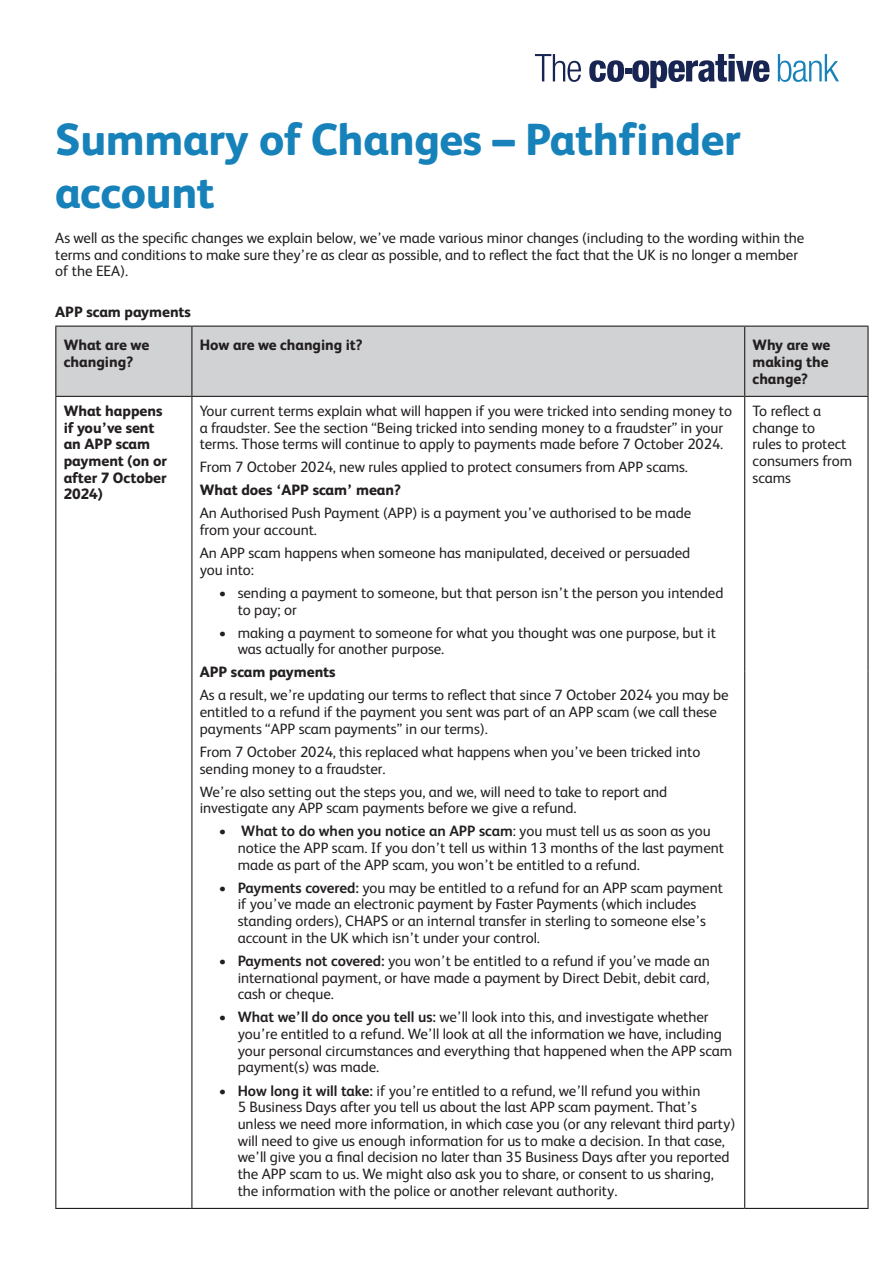
<style>
.page{position:relative;width:893px;height:1263px;background:#fff}
.page>*{position:absolute;margin:0;border:0;box-sizing:border-box;transform-origin:0 0}
.t1{font:800 45px/52.5px "Coop Bank";letter-spacing:-.01em;color:#1782ba}
.Legal_Wording_Para{font:15px/16.6px "Coop Bank";letter-spacing:-.005em;color:#231f20}
.Legal_Wording_Para-2{font:800 15px/16.6px "Coop Bank";letter-spacing:-.005em;color:#231f20}
.s1{font-weight:700}
</style>
<div class="page">
<div style="left:56px;top:327px;width:811px;height:69px;background:#d1d2d4"></div>
<svg style="left:192px;top:397px;width:675px;height:811px"></svg>
<hr style="left:55px;top:327px;width:1px;height:69px;background:#231f20">
<hr style="left:191px;top:327px;width:1px;height:69px;background:#231f20">
<hr style="left:744px;top:327px;width:1px;height:69px;background:#231f20">
<hr style="left:867px;top:327px;width:2px;height:69px;background:#231f20">
<hr style="left:55px;top:396px;width:137px;height:1px;background:#231f20">
<hr style="left:55px;top:397px;width:1px;height:274px;background:#231f20">
<hr style="left:192px;top:396px;width:553px;height:1px;background:#231f20">
<hr style="left:191px;top:397px;width:1px;height:274px;background:#231f20">
<hr style="left:745px;top:396px;width:124px;height:1px;background:#231f20">
<hr style="left:744px;top:397px;width:1px;height:274px;background:#231f20">
<hr style="left:867px;top:397px;width:2px;height:274px;background:#231f20">
<hr style="left:55px;top:671px;width:1px;height:537px;background:#231f20">
<hr style="left:191px;top:671px;width:1px;height:537px;background:#231f20">
<hr style="left:744px;top:671px;width:1px;height:537px;background:#231f20">
<hr style="left:867px;top:671px;width:2px;height:537px;background:#231f20">
<hr style="left:55px;top:1208px;width:137px;height:1px;background:#231f20">
<hr style="left:192px;top:1208px;width:553px;height:1px;background:#231f20">
<hr style="left:745px;top:1208px;width:124px;height:1px;background:#231f20">
<hr style="left:55px;top:326px;width:137px;height:1px;background:#231f20">
<hr style="left:192px;top:326px;width:553px;height:1px;background:#231f20">
<hr style="left:745px;top:326px;width:124px;height:1px;background:#231f20">
<svg style="left:535px;top:54px;width:46px;height:28px"></svg>
<svg style="left:589px;top:54px;width:180px;height:34px"></svg>
<svg style="left:778px;top:54px;width:61px;height:28px"></svg>
<p class="t1" style="left:55px;top:111px;width:687px">Summary of Changes – Pathfinder account</p>
<p class="Legal_Wording_Para" style="left:55px;top:229px;width:751px">As well as the specific changes we explain below, we’ve made various minor changes (including to the wording within the terms and conditions to make sure they’re as clear as possible, and to reflect the fact that the UK is no longer a member of the EEA).</p>
<p class="Legal_Wording_Para-2" style="left:55px;top:303px;width:137px">APP scam payments</p>
<p class="Legal_Wording_Para-2" style="left:64px;top:336px;width:87px">What are we changing?</p>
<p class="Legal_Wording_Para-2" style="left:200px;top:336px;width:164px">How are we changing it?</p>
<p class="Legal_Wording_Para-2" style="left:753px;top:336px;width:79px;text-align:justify">Why are we making the change?</p>
<p class="Legal_Wording_Para-2" style="left:64px;top:402px;width:105px">What happens if you’ve sent an APP scam payment (on or after 7 October<br>2024)</p>
<p class="Legal_Wording_Para" style="left:200px;top:402px;width:534px">Your current terms explain what will happen if you were tricked into sending money to a fraudster. See the section “Being tricked into sending money to a fraudster” in your terms. Those terms will continue to apply to payments made before 7 October 2024.</p>
<p class="Legal_Wording_Para" style="left:753px;top:402px;width:101px">To reflect a change to<br>rules to protect consumers from scams</p>
<p class="Legal_Wording_Para" style="left:200px;top:458px;width:490px">From 7 October 2024, new rules applied to protect consumers from APP scams.</p>
<p class="Legal_Wording_Para-2" style="left:200px;top:481px;width:203px">What does ‘APP scam’ mean?</p>
<p class="Legal_Wording_Para" style="left:200px;top:504px;width:493px">An Authorised Push Payment (APP) is a payment you’ve authorised to be made from your account.</p>
<p class="Legal_Wording_Para" style="left:200px;top:544px;width:492px">An APP scam happens when someone has manipulated, deceived or persuaded you into:</p>
<p class="Legal_Wording_Para" style="left:238px;top:584px;width:487px;text-indent:-19px">• sending a payment to someone, but that person isn’t the person you intended to pay; or</p>
<p class="Legal_Wording_Para" style="left:238px;top:623px;width:480px;text-indent:-19px">• making a payment to someone for what you thought was one purpose, but it was actually for another purpose.</p>
<p class="Legal_Wording_Para-2" style="left:200px;top:663px;width:137px">APP scam payments</p>
<p class="Legal_Wording_Para" style="left:200px;top:686px;width:530px">As a result, we’re updating our terms to reflect that since 7 October 2024 you may be entitled to a refund if the payment you sent was part of an APP scam (we call these payments “APP scam payments” in our terms).</p>
<p class="Legal_Wording_Para" style="left:200px;top:742px;width:502px">From 7 October 2024, this replaced what happens when you’ve been tricked into sending money to a fraudster.</p>
<p class="Legal_Wording_Para" style="left:200px;top:782px;width:469px">We’re also setting out the steps you, and we, will need to take to report and investigate any APP scam payments before we give a refund.</p>
<p class="Legal_Wording_Para" style="left:238px;top:822px;width:488px;text-indent:-19px">• <span class="s1">What to do when you notice an APP scam</span>: you must tell us as soon as you notice the APP scam. If you don’t tell us within 13 months of the last payment made as part of the APP scam, you won’t be entitled to a refund.</p>
<p class="Legal_Wording_Para" style="left:238px;top:878px;width:487px;text-indent:-19px">• <span class="s1">Payments covered:</span> you may be entitled to a refund for an APP scam payment if you’ve made an electronic payment by Faster Payments (which includes standing orders), CHAPS or an internal transfer in sterling to someone else’s account in the UK which isn’t under your control.</p>
<p class="Legal_Wording_Para" style="left:238px;top:952px;width:474px;text-align:justify;text-indent:-19px">• <span class="s1">Payments not covered:</span> you won’t be entitled to a refund if you’ve made an international payment, or have made a payment by Direct Debit, debit card, cash or cheque.</p>
<p class="Legal_Wording_Para" style="left:238px;top:1008px;width:496px;text-indent:-19px">• <span class="s1">What we’ll do once you tell us:</span> we’ll look into this, and investigate whether you’re entitled to a refund. We’ll look at all the information we have, including your personal circumstances and everything that happened when the APP scam payment(s) was made.</p>
<p class="Legal_Wording_Para" style="left:238px;top:1081px;width:499px;text-indent:-19px">• <span class="s1">How long it will take:</span> if you’re entitled to a refund, we’ll refund you within<br>5 Business Days after you tell us about the last APP scam payment. That’s unless we need more information, in which case you (or any relevant third party) will need to give us enough information for us to make a decision. In that case, we’ll give you a final decision no later than 35 Business Days after you reported the APP scam to us. We might also ask you to share, or consent to us sharing, the information with the police or another relevant authority.</p>
</div>
